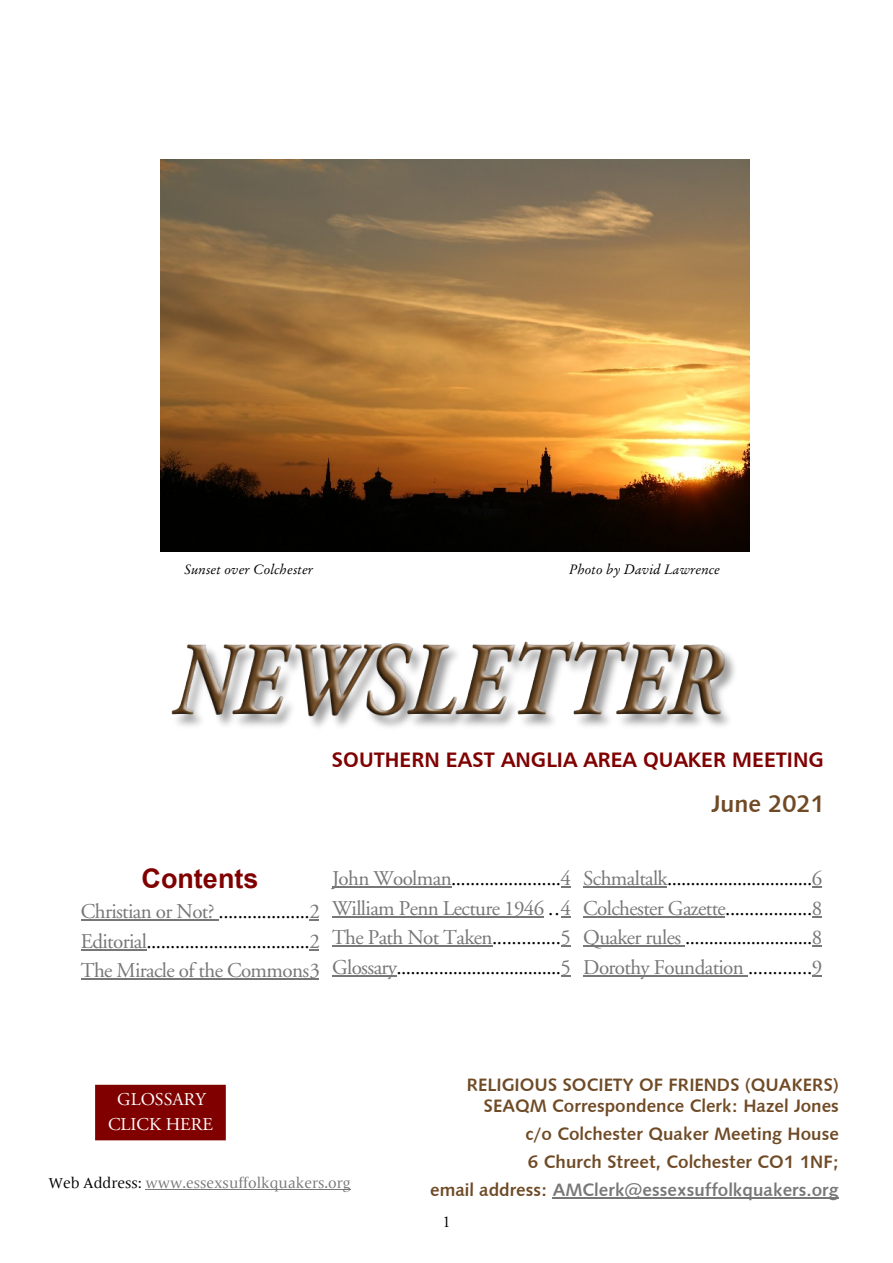
<style>
.page{position:relative;width:893px;height:1263px;background:#fff}
.page>*{position:absolute;margin:0;border:0;box-sizing:border-box;transform-origin:0 0}
.t1{font:700 27px "Arial";color:#800000}
.t2{font:24px "Humanist 531 BT Bold A";color:#6f4a25}
.t3{font:21px/29.5px "Adobe Garamond";letter-spacing:-.03em;color:#000;text-align:justify}
.t4{font:21px "Humanist 777 BT Bold B";color:#800000}
.t5{font:18px/28px "Humanist 531 BT Bold A";color:#6f4a25;text-align:right}
.t6{font:18px/24.6px "Adobe Garamond";color:#fff;text-align:center}
.t7{font:16.5px "Adobe Garamond";color:#000}
.t8{font:15px "Frutiger Serif LT Pro";color:#777}
.t9{font:italic 13.5px "Stempel Garamond";color:#000}
.s1{color:#777}
.s2{color:#000}
</style>
<div class="page">
<hr style="left:553px;top:1197px;width:286px;height:2px;background:#777">
<hr style="left:81px;top:919px;width:138px;height:2px;background:#777">
<svg style="left:309px;top:919px;width:10px;height:2px"></svg>
<hr style="left:81px;top:949px;width:65px;height:1px;background:#777">
<hr style="left:81px;top:979px;width:228px;height:1px;background:#777">
<hr style="left:332px;top:886px;width:119px;height:2px;background:#777">
<svg style="left:561px;top:886px;width:9px;height:2px"></svg>
<hr style="left:332px;top:916px;width:212px;height:1px;background:#777">
<hr style="left:332px;top:946px;width:160px;height:1px;background:#777">
<hr style="left:332px;top:975px;width:64px;height:1px;background:#777">
<hr style="left:583px;top:886px;width:84px;height:2px;background:#777">
<svg style="left:812px;top:886px;width:10px;height:2px"></svg>
<hr style="left:583px;top:916px;width:142px;height:1px;background:#777">
<hr style="left:583px;top:946px;width:102px;height:1px;background:#777">
<hr style="left:583px;top:975px;width:165px;height:1px;background:#777">
<img style="left:171px;top:641px;width:564px;height:86px">
<hr style="left:146px;top:1189px;width:205px;height:1px;background:#777">
<div style="left:95px;top:1085px;width:131px;height:55px;background:#800000;border:2px solid #800000"></div>
<img style="left:160px;top:159px;width:589px;height:393px">
<p class="t9" style="left:184px;top:564px;width:130px">Sunset over Colchester</p>
<p class="t9" style="left:569px;top:564px;width:152px">Photo by David Lawrence</p>
<p class="t4" style="left:332px;top:751px;width:494px">SOUTHERN EAST ANGLIA AREA QUAKER MEETING</p>
<p class="t2" style="left:711px;top:793px;width:115px">June 2021</p>
<p class="t1" style="left:141px;top:869px;width:119px">Contents</p>
<p class="t3" style="left:81px;top:898px;width:241px"><span class="s1">Christian or Not?</span> ...................<span class="s1">2<br>Editorial</span>..................................<span class="s1">2<br>The Miracle of the Commons3</span></p>
<p class="t3" style="left:332px;top:865px;width:241px"><span class="s1">John Woolman</span>.......................<span class="s1">4<br>William Penn Lecture 1946</span> ..<span class="s1">4<br>The Path Not Taken</span>..............<span class="s1">5<br>Glossary</span>...................................<span class="s1">5</span></p>
<p class="t3" style="left:583px;top:865px;width:241px"><span class="s1">Schmaltalk</span>...............................<span class="s1">6<br>Colchester Gazette</span>..................<span class="s1">8<br>Quaker rules</span> ...........................<span class="s1">8<br>Dorothy Foundation</span> .............<span class="s1">9</span></p>
<p class="t6" style="left:108px;top:1088px;width:106px">GLOSSARY<br>CLICK HERE</p>
<p class="t8" style="left:48px;top:1177px;width:304px"><span class="s2">Web Address:</span> www.essexsuffolkquakers.org</p>
<p class="t5" style="left:467px;top:1076px;width:374px;line-height:20.5px">RELIGIOUS SOCIETY OF FRIENDS (QUAKERS)<br>SEAQM Correspondence Clerk: Hazel Jones</p>
<p class="t5" style="left:430px;top:1121px;width:410px">c/o Colchester Quaker Meeting House<br>6 Church Street, Colchester CO1 1NF;<br>email address: <span class="s1">AMClerk@essexsuffolkquakers.org</span></p>
<p class="t7" style="left:442px;top:1216px;width:10px">1</p>
</div>
